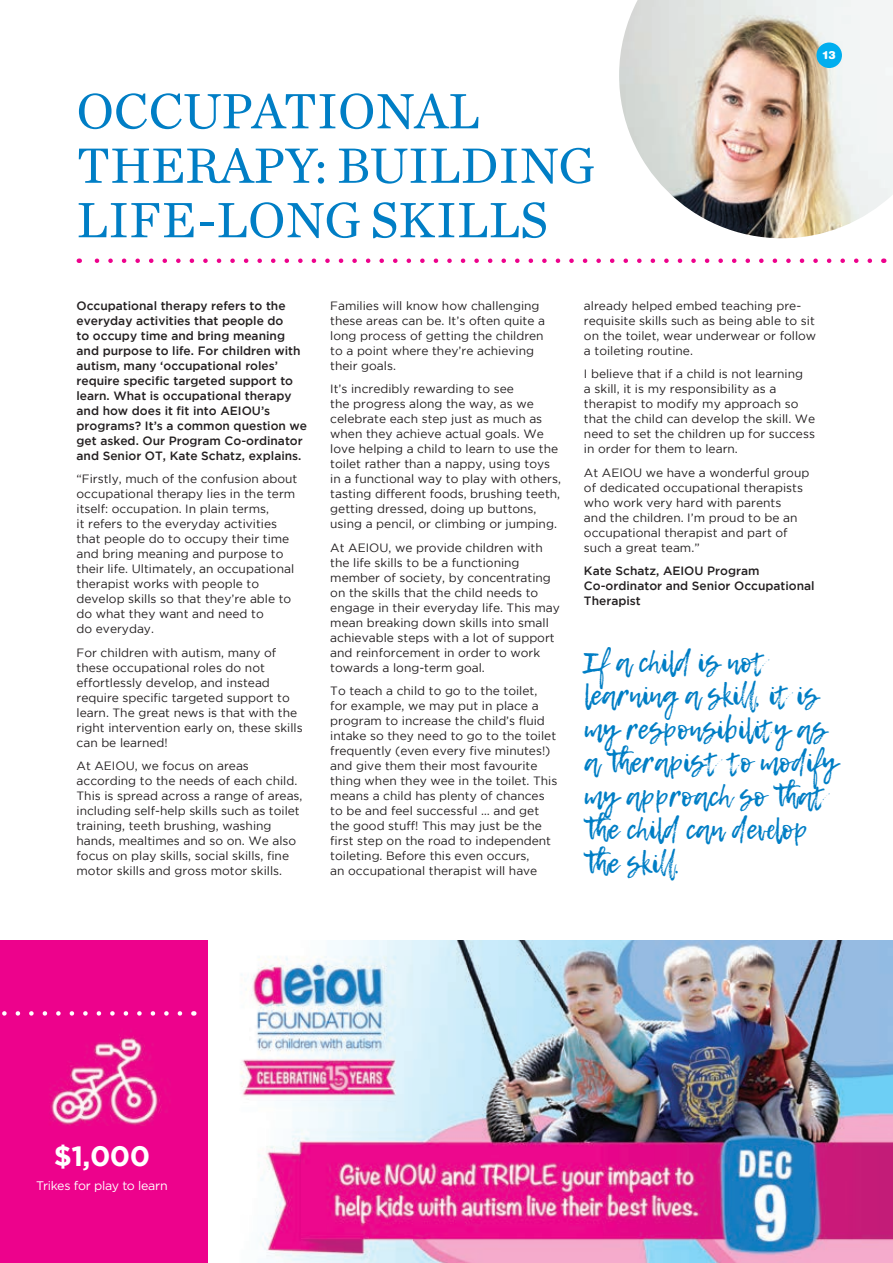
<style>
.page{position:relative;width:893px;height:1263px;background:#fff}
.page>*{position:absolute;margin:0;border:0;box-sizing:border-box;transform-origin:0 0}
.BODY{font:51.9px/54.4px "Chronicle Text G1";color:#007ec5}
.BODY-2{font:27.9px/33.5px "Lemon Tuesday";color:#007ec5}
.BODY-3{font:700 27.9px "Gotham";color:#fff}
.BODY-4{font:12.45px "Gotham";letter-spacing:-.02em;color:#fff}
.BODY-5{font:12px/15px "Gotham";color:#231f20}
.First_Para{font:500 12px/15px "Gotham";color:#231f20}
.BODY-6{font:500 12px/15px "Gotham";color:#231f20}
.t1{font:900 11.25px "Helvetica Rounded";color:#fff}
</style>
<div class="page">
<img style="left:241px;top:941px;width:652px;height:322px">
<div style="left:0;top:941px;width:208px;height:322px;background:#ed028c"></div>
<img style="left:50px;top:1035px;width:117px;height:90px">
<img style="left:619px;top:0;width:274px;height:238px">
<div style="left:816px;top:43px;width:26px;height:25px;background:#00aeef;border-radius:50%"></div>
<svg style="left:2px;top:1011px;width:178px;height:5px"></svg>
<svg style="left:79px;top:258px;width:791px;height:5px"></svg>
<p class="BODY" style="left:77px;top:81px;width:520px">OCCUPATIONAL<br>THERAPY: BUILDING<br>LIFE-LONG SKILLS</p>
<p class="t1" style="left:822px;top:47px;width:15px">13</p>
<p class="First_Para" style="left:77px;top:298px;width:232px">Occupational therapy refers to the everyday activities that people do<br>to occupy time and bring meaning and purpose to life. For children with autism, many ‘occupational roles’ require specific targeted support to learn. What is occupational therapy and how does it fit into AEIOU’s programs? It’s a common question we get asked. Our Program Co-ordinator and Senior OT, Kate Schatz, explains.</p>
<p class="BODY-5" style="left:77px;top:471px;width:222px">“Firstly, much of the confusion about occupational therapy lies in the term itself: occupation. In plain terms,<br>it refers to the everyday activities that people do to occupy their time and bring meaning and purpose to their life. Ultimately, an occupational therapist works with people to develop skills so that they’re able to do what they want and need to<br>do everyday.</p>
<p class="BODY-5" style="left:77px;top:645px;width:228px">For children with autism, many of these occupational roles do not effortlessly develop, and instead require specific targeted support to learn. The great news is that with the right intervention early on, these skills can be learned!</p>
<p class="BODY-5" style="left:77px;top:758px;width:227px">At AEIOU, we focus on areas according to the needs of each child.<br>This is spread across a range of areas, including self-help skills such as toilet training, teeth brushing, washing hands, mealtimes and so on. We also focus on play skills, social skills, fine motor skills and gross motor skills.</p>
<p class="BODY-5" style="left:330px;top:298px;width:216px">Families will know how challenging these areas can be. It’s often quite a long process of getting the children to a point where they’re achieving their goals.</p>
<p class="BODY-5" style="left:330px;top:381px;width:232px">It’s incredibly rewarding to see<br>the progress along the way, as we celebrate each step just as much as when they achieve actual goals. We love helping a child to learn to use the toilet rather than a nappy, using toys in a functional way to play with others, tasting different foods, brushing teeth, getting dressed, doing up buttons, using a pencil, or climbing or jumping.</p>
<p class="BODY-5" style="left:330px;top:540px;width:231px">At AEIOU, we provide children with the life skills to be a functioning member of society, by concentrating on the skills that the child needs to engage in their everyday life. This may mean breaking down skills into small achievable steps with a lot of support and reinforcement in order to work towards a long-term goal.</p>
<p class="BODY-5" style="left:330px;top:683px;width:229px">To teach a child to go to the toilet,<br>for example, we may put in place a program to increase the child’s fluid intake so they need to go to the toilet frequently (even every five minutes!) and give them their most favourite thing when they wee in the toilet. This means a child has plenty of chances to be and feel successful … and get the good stuff! This may just be the first step on the road to independent toileting. Before this even occurs,<br>an occupational therapist will have</p>
<p class="BODY-5" style="left:584px;top:298px;width:234px">already helped embed teaching pre&shy;requisite skills such as being able to sit on the toilet, wear underwear or follow a toileting routine.</p>
<p class="BODY-5" style="left:584px;top:366px;width:233px">I believe that if a child is not learning<br>a skill, it is my responsibility as a therapist to modify my approach so that the child can develop the skill. We need to set the children up for success in order for them to learn.</p>
<p class="BODY-5" style="left:584px;top:465px;width:227px">At AEIOU we have a wonderful group of dedicated occupational therapists who work very hard with parents<br>and the children. I’m proud to be an occupational therapist and part of such a great team.”</p>
<p class="BODY-6" style="left:584px;top:563px;width:232px">Kate Schatz, AEIOU Program<br>Co-ordinator and Senior Occupational<br>Therapist</p>
<p class="BODY-2" style="left:584px;top:646px;width:254px">If a child is not learning a skill, it is my responsibility as a therapist to modify my approach so that the child can develop the skill.</p>
<p class="BODY-3" style="left:54px;top:1140px;width:98px">$1,000</p>
<p class="BODY-4" style="left:36px;top:1179px;width:133px">Trikes for play to learn</p>
</div>
